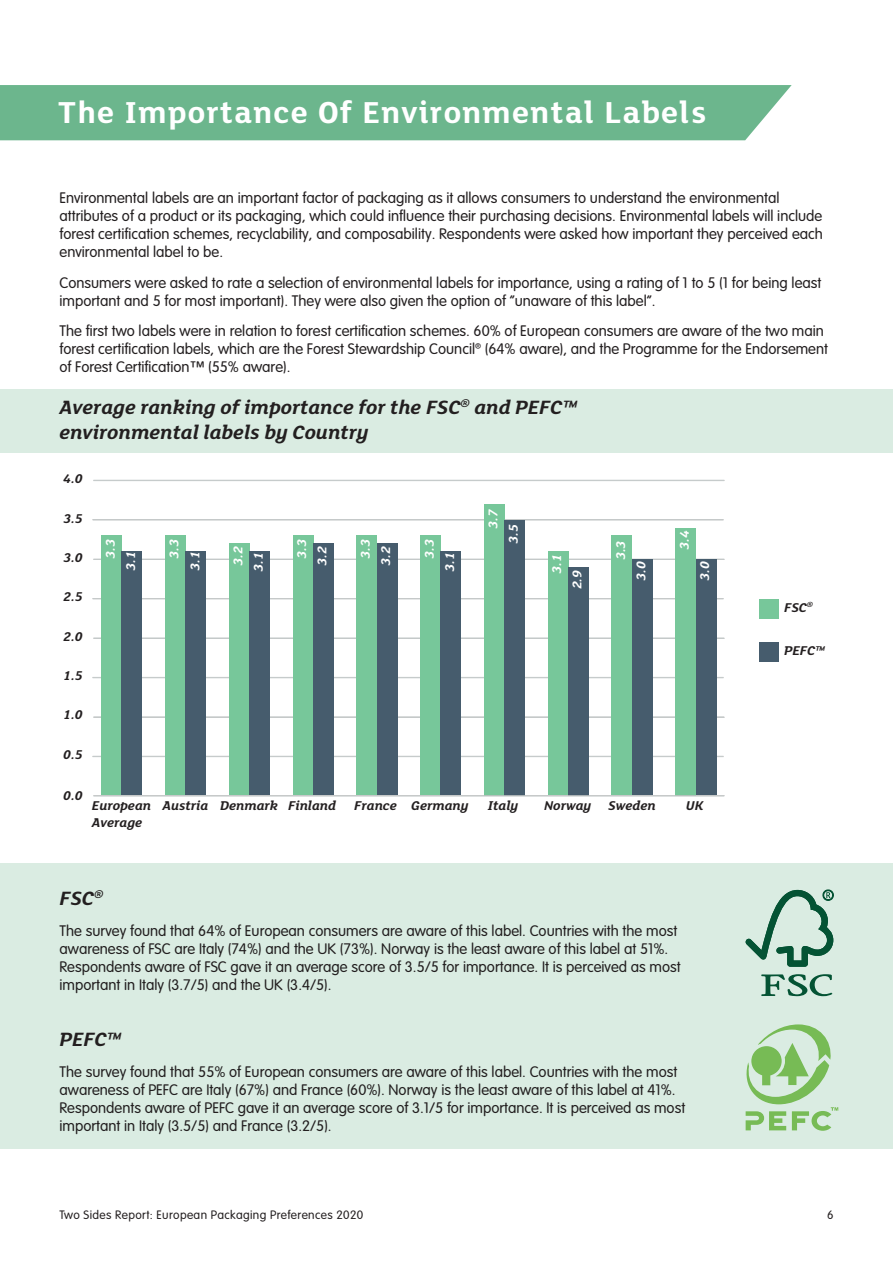
<style>
.page{position:relative;width:893px;height:1263px;background:#fff}
.page>*{position:absolute;margin:0;border:0;box-sizing:border-box;transform-origin:0 0}
.t1{font:700 33px "FS Lola";letter-spacing:.04em;color:#fff}
.t2{font:italic 700 21px/25.2px "FS Lola";color:#231f20}
.t3{font:300 15px/18px "VAG Rounded LT Pro";color:#231f20}
.t4{font:italic 700 13.95px "FS Lola";color:#231f20}
.t5{font:italic 700 13.95px/20.2px "FS Lola";color:#fff}
.t6{font:300 12px "VAG Rounded LT Pro";letter-spacing:.03em;color:#231f20}
</style>
<div class="page">
<div style="left:0;top:389px;width:893px;height:64px;background:#daece2"></div>
<div style="left:0;top:863px;width:893px;height:285px;background:#daece2"></div>
<div style="left:0;top:85px;width:792px;height:55px;background:#6cb68d"></div>
<svg style="left:761px;top:974px;width:71px;height:22px"></svg>
<svg style="left:746px;top:890px;width:87px;height:77px"></svg>
<svg style="left:746px;top:1024px;width:92px;height:107px"></svg>
<hr style="left:93px;top:559px;width:631px;height:1px;background:#c6cbcb">
<hr style="left:93px;top:637px;width:631px;height:2px;background:#c6cbcb">
<hr style="left:93px;top:716px;width:631px;height:2px;background:#c6cbcb">
<hr style="left:93px;top:519px;width:630px;height:1px;background:#c6cbcb">
<hr style="left:93px;top:598px;width:630px;height:1px;background:#c6cbcb">
<hr style="left:93px;top:677px;width:630px;height:1px;background:#c6cbcb">
<hr style="left:93px;top:756px;width:630px;height:1px;background:#c6cbcb">
<div style="left:101px;top:535px;width:21px;height:260px;background:#77c79a"></div>
<div style="left:165px;top:535px;width:21px;height:260px;background:#77c79a"></div>
<div style="left:229px;top:543px;width:20px;height:252px;background:#77c79a"></div>
<div style="left:293px;top:535px;width:20px;height:260px;background:#77c79a"></div>
<div style="left:357px;top:535px;width:20px;height:260px;background:#77c79a"></div>
<div style="left:420px;top:535px;width:21px;height:260px;background:#77c79a"></div>
<div style="left:484px;top:504px;width:21px;height:291px;background:#77c79a"></div>
<div style="left:548px;top:551px;width:20px;height:244px;background:#77c79a"></div>
<div style="left:612px;top:536px;width:20px;height:259px;background:#77c79a"></div>
<div style="left:675px;top:528px;width:21px;height:267px;background:#77c79a"></div>
<div style="left:122px;top:551px;width:20px;height:244px;background:#465c6d"></div>
<div style="left:186px;top:551px;width:20px;height:244px;background:#465c6d"></div>
<div style="left:249px;top:551px;width:21px;height:244px;background:#465c6d"></div>
<div style="left:313px;top:543px;width:21px;height:252px;background:#465c6d"></div>
<div style="left:377px;top:543px;width:20px;height:252px;background:#465c6d"></div>
<div style="left:441px;top:551px;width:20px;height:244px;background:#465c6d"></div>
<div style="left:504px;top:520px;width:21px;height:275px;background:#465c6d"></div>
<div style="left:568px;top:567px;width:21px;height:228px;background:#465c6d"></div>
<div style="left:632px;top:559px;width:20px;height:236px;background:#465c6d"></div>
<div style="left:696px;top:559px;width:20px;height:236px;background:#465c6d"></div>
<div style="left:759px;top:599px;width:20px;height:20px;background:#77c79a"></div>
<div style="left:759px;top:642px;width:20px;height:19px;background:#465c6d"></div>
<hr style="left:93px;top:795px;width:631px;height:1px;background:#c6cbcb">
<hr style="left:93px;top:480px;width:631px;height:1px;background:#c6cbcb">
<h1 class="t1" style="left:58px;top:99px;width:649px">The Importance Of Environmental Labels</h1>
<p class="t3" style="left:60px;top:189px;width:765px">Environmental labels are an important factor of packaging as it allows consumers to understand the environmental attributes of a product or its packaging, which could influence their purchasing decisions. Environmental labels will include forest certification schemes, recyclability, and composability. Respondents were asked how important they perceived each environmental label to be.</p>
<p class="t3" style="left:60px;top:274px;width:763px">Consumers were asked to rate a selection of environmental labels for importance, using a rating of 1 to 5 (1 for being least important and 5 for most important). They were also given the option of “unaware of this label”.</p>
<p class="t3" style="left:60px;top:323px;width:770px">The first two labels were in relation to forest certification schemes. 60% of European consumers are aware of the two main forest certification labels, which are the Forest Stewardship Council® (64% aware), and the Programme for the Endorsement of Forest Certification™ (55% aware).</p>
<h2 class="t2" style="left:60px;top:396px;width:519px">Average ranking of importance for the FSC<sup>®</sup> and PEFC™ environmental labels by Country</h2>
<p class="t4" style="left:63px;top:473px;width:21px">4.0</p>
<p class="t4" style="left:63px;top:512px;width:21px">3.5</p>
<p class="t4" style="left:63px;top:552px;width:21px">3.0</p>
<p class="t4" style="left:63px;top:591px;width:21px">2.5</p>
<p class="t4" style="left:63px;top:631px;width:21px">2.0</p>
<p class="t4" style="left:63px;top:670px;width:21px">1.5</p>
<p class="t4" style="left:63px;top:708px;width:21px">1.0</p>
<p class="t4" style="left:63px;top:749px;width:21px">0.5</p>
<p class="t4" style="left:63px;top:789px;width:21px">0.0</p>
<p class="t4" style="left:92px;top:800px;width:246px">European Austria Denmark Finland</p>
<p class="t4" style="left:354px;top:800px;width:116px">France Germany</p>
<p class="t4" style="left:488px;top:800px;width:32px">Italy</p>
<p class="t4" style="left:544px;top:800px;width:113px">Norway Sweden</p>
<p class="t4" style="left:686px;top:800px;width:19px">UK</p>
<p class="t4" style="left:92px;top:816px;width:52px">Average</p>
<p class="t5" style="left:484px;top:543px;width:36px;text-indent:15px;rotate:-90deg">3.7<br>3.5</p>
<p class="t5" style="left:675px;top:550px;width:21px;rotate:-90deg">3.4</p>
<p class="t5" style="left:101px;top:571px;width:33px;text-indent:12px;rotate:-90deg">3.3<br>3.1</p>
<p class="t5" style="left:165px;top:571px;width:33px;line-height:20.7px;text-indent:12px;rotate:-90deg">3.3<br>3.1</p>
<p class="t5" style="left:229px;top:572px;width:27px;text-align:center;rotate:-90deg">3.2<br>3.1</p>
<p class="t5" style="left:293px;top:566px;width:28px;text-align:center;rotate:-90deg">3.3<br>3.2</p>
<p class="t5" style="left:357px;top:566px;width:28px;text-align:center;rotate:-90deg">3.3<br>3.2</p>
<p class="t5" style="left:420px;top:572px;width:34px;text-indent:13px;rotate:-90deg">3.3<br>3.1</p>
<p class="t5" style="left:612px;top:560px;width:21px;rotate:-90deg">3.3</p>
<p class="t5" style="left:548px;top:589px;width:37px;text-indent:16px;rotate:-90deg">3.1<br>2.9</p>
<p class="t5" style="left:632px;top:580px;width:21px;rotate:-90deg">3.0</p>
<p class="t5" style="left:696px;top:580px;width:21px;rotate:-90deg">3.0</p>
<h2 class="t2" style="left:60px;top:888px;width:45px">FSC<sup>®</sup></h2>
<p class="t3" style="left:60px;top:922px;width:623px">The survey found that 64% of European consumers are aware of this label. Countries with the most awareness of FSC are Italy (74%) and the UK (73%). Norway is the least aware of this label at 51%.<br>Respondents aware of FSC gave it an average score of 3.5/5 for importance. It is perceived as most important in Italy (3.7/5) and the UK (3.4/5).</p>
<h2 class="t2" style="left:60px;top:1028px;width:63px">PEFC™</h2>
<p class="t3" style="left:60px;top:1063px;width:627px">The survey found that 55% of European consumers are aware of this label. Countries with the most awareness of PEFC are Italy (67%) and France (60%). Norway is the least aware of this label at 41%.<br>Respondents aware of PEFC gave it an average score of 3.1/5 for importance. It is perceived as most important in Italy (3.5/5) and France (3.2/5).</p>
<p class="t4" style="left:784px;top:602px;width:30px">FSC<sup>®</sup></p>
<p class="t4" style="left:784px;top:644px;width:42px">PEFC™</p>
<p class="t6" style="left:60px;top:1208px;width:305px">Two Sides Report: European Packaging Preferences 2020</p>
<p class="t6" style="left:827px;top:1208px;width:8px">6</p>
</div>
